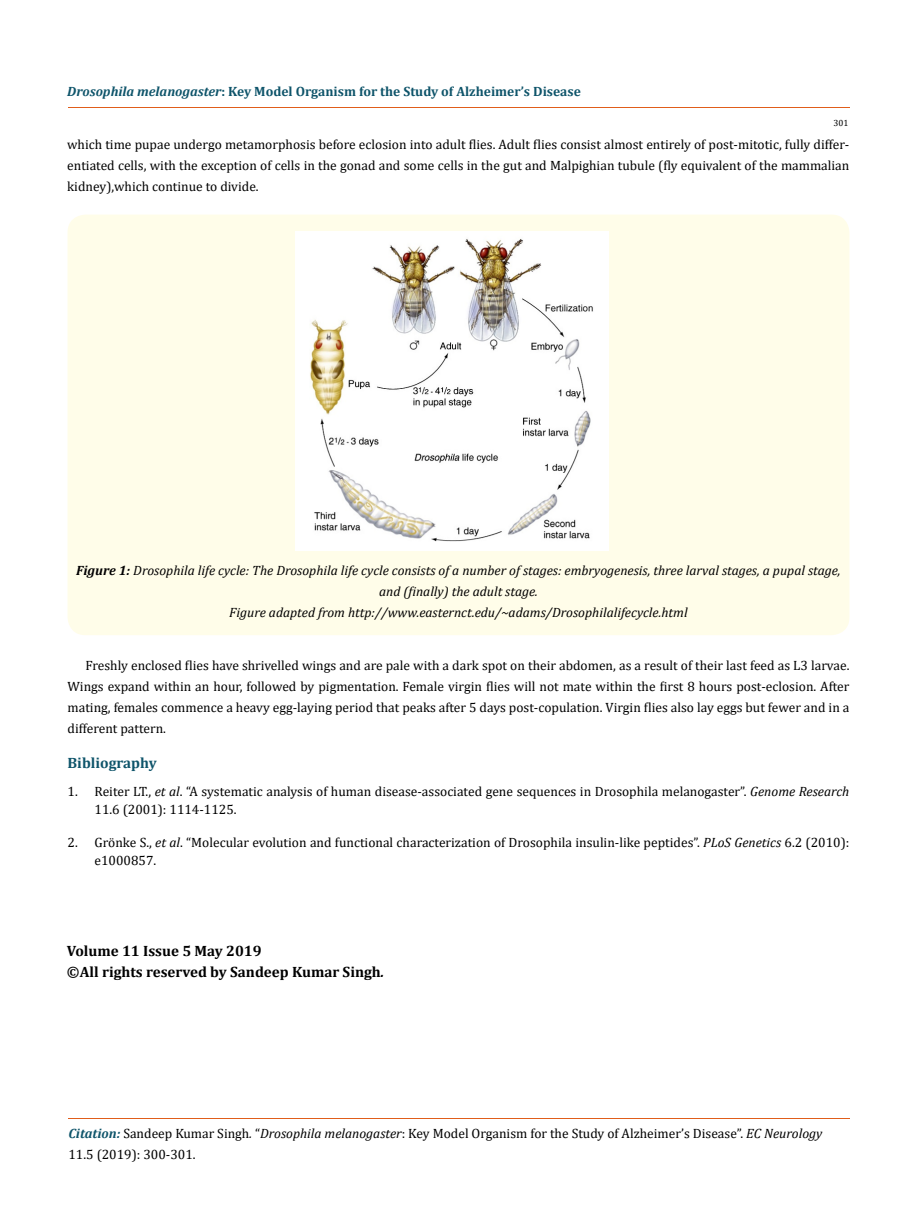
<style>
.page{position:relative;width:917px;height:1226px;background:#fff}
.page>*{position:absolute;margin:0;border:0;box-sizing:border-box;transform-origin:0 0}
.t1{font:700 15px/21px "Cambria";color:#000}
.t2{font:700 15px "Cambria";color:#0e546a}
.t3{font:13.5px/21px "Cambria";color:#000}
.t4{font:italic 13.5px/21px "Cambria";color:#000;text-align:center}
.t5{font:700 13.5px "Cambria";color:#0e546a}
.t6{font:9px "Cambria";color:#000}
.s1{font-style:italic}
.s2{font-weight:700}
.s3{font-weight:700;font-style:italic;color:#0e546a}
</style>
<div class="page">
<hr style="left:68px;top:108px;width:781px;height:1px;background:#e05d1a">
<hr style="left:68px;top:1118px;width:781px;height:1px;background:#e05d1a">
<div style="left:68px;top:214px;width:781px;height:421px;background:#fffde9;border-radius:18px"></div>
<img style="left:296px;top:232px;width:312px;height:318px">
<p class="t5" style="left:67px;top:82px;width:515px"><span class="s1">Drosophila melanogaster</span>: Key Model Organism for the Study of Alzheimer’s Disease</p>
<p class="t6" style="left:833px;top:118px;width:16px">301</p>
<p class="t3" style="left:67px;top:134px;width:783px;text-align:justify">which time pupae undergo metamorphosis before eclosion into adult flies. Adult flies consist almost entirely of post-mitotic, fully differ&shy;entiated cells, with the exception of cells in the gonad and some cells in the gut and Malpighian tubule (fly equivalent of the mammalian kidney),which continue to divide.</p>
<p class="t4" style="left:76px;top:559px;width:765px"><span class="s2">Figure 1:</span> Drosophila life cycle: The Drosophila life cycle consists of a number of stages: embryogenesis, three larval stages, a pupal stage, and (finally) the adult stage.<br>Figure adapted from http://www.easternct.edu/~adams/Drosophilalifecycle.html</p>
<p class="t3" style="left:68px;top:654px;width:783px;text-align:justify;text-indent:18px">Freshly enclosed flies have shrivelled wings and are pale with a dark spot on their abdomen, as a result of their last feed as L3 larvae.<br>Wings expand within an hour, followed by pigmentation. Female virgin flies will not mate within the first 8 hours post-eclosion. After mating, females commence a heavy egg-laying period that peaks after 5 days post-copulation. Virgin flies also lay eggs but fewer and in a different pattern.</p>
<p class="t2" style="left:68px;top:752px;width:91px">Bibliography</p>
<p class="t3" style="left:95px;top:782px;width:756px;line-height:18px;text-indent:-27px">1. Reiter LT., <span class="s1">et al</span>. “A systematic analysis of human disease-associated gene sequences in Drosophila melanogaster”. <span class="s1">Genome Research<br></span>11.6 (2001): 1114-1125.</p>
<p class="t3" style="left:94px;top:833px;width:756px;line-height:18px;text-indent:-27px">2. Grönke S., <span class="s1">et al</span>. “Molecular evolution and functional characterization of Drosophila insulin-like peptides”. <span class="s1">PLoS Genetics</span> 6.2 (2010): e1000857.</p>
<p class="t1" style="left:67px;top:940px;width:319px">Volume 11 Issue 5 May 2019<br>©All rights reserved by Sandeep Kumar Singh<span class="s1">.</span></p>
<p class="t3" style="left:68px;top:1122px;width:755px"><span class="s3">Citation:</span> Sandeep Kumar Singh<span class="s1">.</span> “<span class="s1">Drosophila melanogaster</span>: Key Model Organism for the Study of Alzheimer’s Disease”. <span class="s1">EC Neurology<br></span>11.5 (2019): 300-301.</p>
</div>
